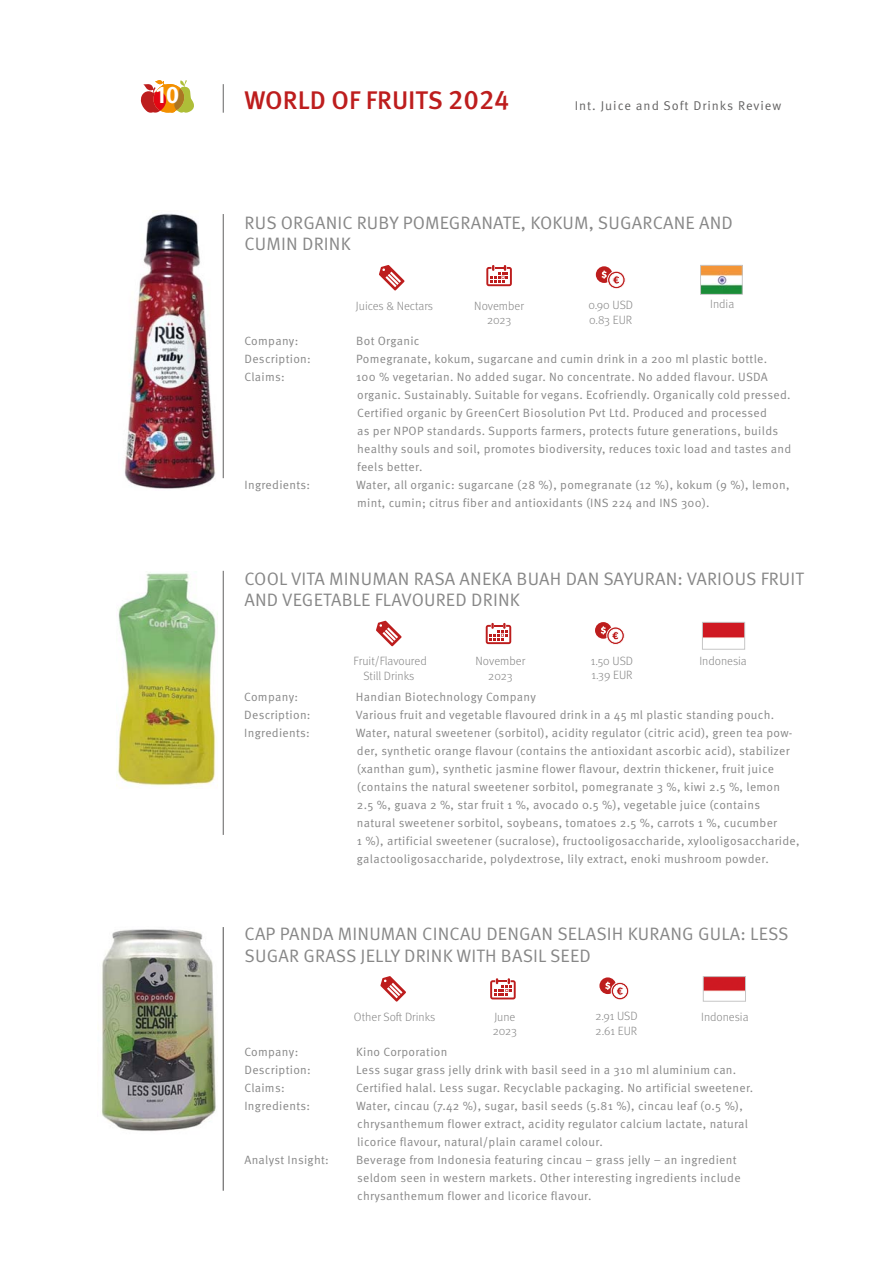
<style>
.page{position:relative;width:893px;height:1263px;background:#fff}
.page>*{position:absolute;margin:0;border:0;box-sizing:border-box;transform-origin:0 0}
.t1{font:500 25.5px "Meta Pro";color:#bd1d1d}
.t2{font:700 24px "Meta Pro";color:#fff}
.t3{font:18px/21.6px "Meta Pro Norm";letter-spacing:.01em;color:#878787}
.t4{font:12.75px "Meta Pro Norm";letter-spacing:.075em;color:#646363}
.t5{font:12px/18px "Meta Pro Norm";letter-spacing:.025em;color:#878787}
.t6{font:300 12px/14.4px "Meta Pro";color:#878787}
.s1{font-size:27px}
</style>
<div class="page">
<svg style="left:141px;top:80px;width:53px;height:33px"></svg>
<svg style="left:223px;top:84px;width:1px;height:29px"></svg>
<hr style="left:223px;top:214px;width:1px;height:264px;background:#646363">
<hr style="left:223px;top:927px;width:1px;height:264px;background:#646363">
<hr style="left:223px;top:571px;width:1px;height:264px;background:#646363">
<img style="left:116px;top:572px;width:100px;height:215px">
<div style="left:595px;top:622px;width:17px;height:17px;background:#bd1d1d;border-radius:50%"></div>
<svg style="left:601px;top:626px;width:24px;height:19px"></svg>
<svg style="left:486px;top:623px;width:25px;height:21px"></svg>
<svg style="left:376px;top:621px;width:26px;height:25px"></svg>
<img style="left:704px;top:624px;width:39px;height:14px">
<div style="left:702px;top:622px;width:43px;height:28px;border:1px solid #c6c6c6"></div>
<img style="left:101px;top:929px;width:115px;height:203px">
<svg style="left:599px;top:977px;width:17px;height:17px"></svg>
<svg style="left:605px;top:982px;width:24px;height:18px"></svg>
<svg style="left:490px;top:978px;width:26px;height:21px"></svg>
<svg style="left:380px;top:976px;width:26px;height:26px"></svg>
<img style="left:705px;top:978px;width:39px;height:14px">
<div style="left:703px;top:976px;width:43px;height:25px;border:1px solid #c6c6c6"></div>
<div style="left:596px;top:266px;width:16px;height:17px;background:#bd1d1d;border-radius:50%"></div>
<svg style="left:602px;top:271px;width:24px;height:18px"></svg>
<img style="left:125px;top:213px;width:91px;height:276px">
<svg style="left:379px;top:265px;width:26px;height:26px"></svg>
<svg style="left:486px;top:265px;width:26px;height:21px"></svg>
<img style="left:702px;top:267px;width:39px;height:26px">
<div style="left:700px;top:265px;width:43px;height:30px;border:1px solid #c6c6c6"></div>
<h2 class="t2" style="left:156px;top:81px;width:25px">10</h2>
<h1 class="t1" style="left:244px;top:85px;width:267px">WORLD OF FRUITS <span class="s1">2024</span></h1>
<p class="t4" style="left:575px;top:101px;width:208px">Int. Juice and Soft Drinks Review</p>
<h3 class="t3" style="left:245px;top:214px;width:490px">RUS ORGANIC RUBY POMEGRANATE, KOKUM, SUGARCANE AND<br>CUMIN DRINK</h3>
<p class="t6" style="left:356px;top:300px;width:79px">Juices &amp; Nectars</p>
<p class="t6" style="left:710px;top:298px;width:26px">India</p>
<p class="t6" style="left:588px;top:299px;width:46px">0.90 USD<br>0.83 EUR</p>
<p class="t6" style="left:474px;top:300px;width:51px;text-align:center">November<br>2023</p>
<p class="t5" style="left:244px;top:334px;width:55px">Company:</p>
<p class="t5" style="left:356px;top:334px;width:65px">Bot Organic</p>
<p class="t5" style="left:244px;top:352px;width:68px">Description:</p>
<p class="t5" style="left:356px;top:352px;width:413px">Pomegranate, kokum, sugarcane and cumin drink in a 200 ml plastic bottle.</p>
<p class="t5" style="left:244px;top:370px;width:42px">Claims:</p>
<p class="t5" style="left:356px;top:370px;width:437px">100 % vegetarian. No added sugar. No concentrate. No added flavour. USDA organic. Sustainably. Suitable for vegans. Ecofriendly. Organically cold pressed.<br>Certified organic by GreenCert Biosolution Pvt Ltd. Produced and processed<br>as per NPOP standards. Supports farmers, protects future generations, builds healthy souls and soil, promotes biodiversity, reduces toxic load and tastes and feels better.</p>
<p class="t5" style="left:244px;top:478px;width:67px">Ingredients:</p>
<p class="t5" style="left:356px;top:478px;width:435px">Water, all organic: sugarcane (28 %), pomegranate (12 %), kokum (9 %), lemon, mint, cumin; citrus fiber and antioxidants (INS 224 and INS 300).</p>
<h3 class="t3" style="left:244px;top:570px;width:561px">COOL VITA MINUMAN RASA ANEKA BUAH DAN SAYURAN: VARIOUS FRUIT<br>AND VEGETABLE FLAVOURED DRINK</h3>
<p class="t6" style="left:354px;top:655px;width:75px;text-align:center">Fruit/Flavoured<br>Still Drinks</p>
<p class="t6" style="left:699px;top:655px;width:49px">Indonesia</p>
<p class="t6" style="left:591px;top:655px;width:44px">1.50 USD<br>1.39 EUR</p>
<p class="t6" style="left:476px;top:655px;width:51px;text-align:center">November<br>2023</p>
<p class="t5" style="left:244px;top:689px;width:55px">Company:</p>
<p class="t5" style="left:356px;top:689px;width:181px">Handian Biotechnology Company</p>
<p class="t5" style="left:244px;top:707px;width:68px">Description:</p>
<p class="t5" style="left:356px;top:707px;width:420px">Various fruit and vegetable flavoured drink in a 45 ml plastic standing pouch.</p>
<p class="t5" style="left:244px;top:725px;width:67px">Ingredients:</p>
<p class="t5" style="left:356px;top:725px;width:445px">Water, natural sweetener (sorbitol), acidity regulator (citric acid), green tea pow&shy;der, synthetic orange flavour (contains the antioxidant ascorbic acid), stabilizer (xanthan gum), synthetic jasmine flower flavour, dextrin thickener, fruit juice (contains the natural sweetener sorbitol, pomegranate 3 %, kiwi 2.5 %, lemon<br>2.5 %, guava 2 %, star fruit 1 %, avocado 0.5 %), vegetable juice (contains natural sweetener sorbitol, soybeans, tomatoes 2.5 %, carrots 1 %, cucumber<br>1 %), artificial sweetener (sucralose), fructooligosaccharide, xylooligosaccharide, galactooligosaccharide, polydextrose, lily extract, enoki mushroom powder.</p>
<h3 class="t3" style="left:245px;top:925px;width:546px">CAP PANDA MINUMAN CINCAU DENGAN SELASIH KURANG GULA: LESS<br>SUGAR GRASS JELLY DRINK WITH BASIL SEED</h3>
<p class="t6" style="left:354px;top:1011px;width:83px">Other Soft Drinks</p>
<p class="t6" style="left:493px;top:1011px;width:26px">June<br>2023</p>
<p class="t6" style="left:595px;top:1010px;width:44px">2.91 USD</p>
<p class="t6" style="left:701px;top:1011px;width:49px">Indonesia</p>
<p class="t6" style="left:596px;top:1025px;width:43px">2.61 EUR</p>
<p class="t5" style="left:244px;top:1044px;width:55px">Company:</p>
<p class="t5" style="left:356px;top:1044px;width:93px">Kino Corporation</p>
<p class="t5" style="left:244px;top:1062px;width:68px">Description:</p>
<p class="t5" style="left:356px;top:1062px;width:382px">Less sugar grass jelly drink with basil seed in a 310 ml aluminium can.</p>
<p class="t5" style="left:244px;top:1080px;width:42px">Claims:</p>
<p class="t5" style="left:356px;top:1080px;width:399px">Certified halal. Less sugar. Recyclable packaging. No artificial sweetener.</p>
<p class="t5" style="left:244px;top:1098px;width:67px">Ingredients:</p>
<p class="t5" style="left:356px;top:1098px;width:393px">Water, cincau (7.42 %), sugar, basil seeds (5.81 %), cincau leaf (0.5 %), chrysanthemum flower extract, acidity regulator calcium lactate, natural licorice flavour, natural/plain caramel colour.</p>
<p class="t5" style="left:244px;top:1152px;width:86px">Analyst Insight:</p>
<p class="t5" style="left:356px;top:1152px;width:386px">Beverage from Indonesia featuring cincau – grass jelly – an ingredient seldom seen in western markets. Other interesting ingredients include chrysanthemum flower and licorice flavour.</p>
</div>
